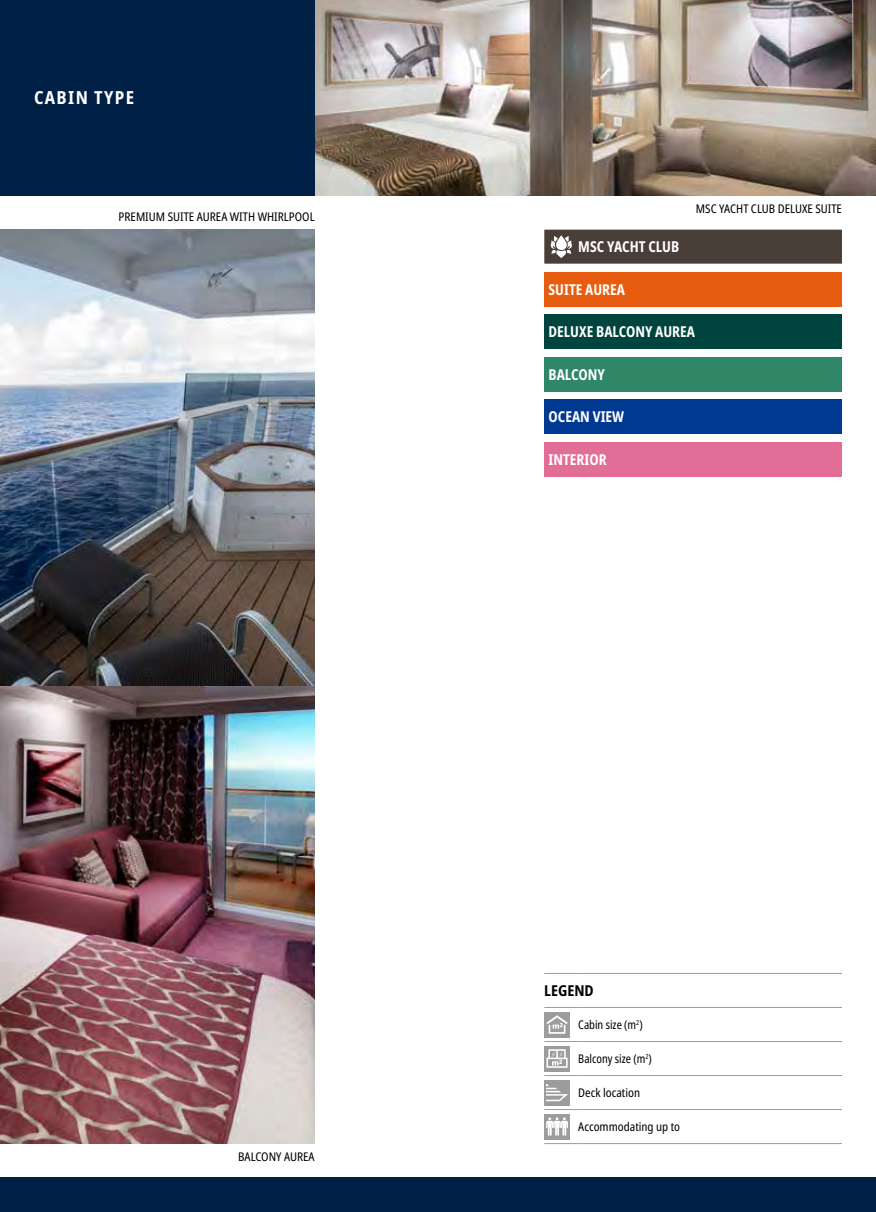
<style>
.page{position:relative;width:876px;height:1212px;background:#fff}
.page>*{position:absolute;margin:0;border:0;box-sizing:border-box;transform-origin:0 0}
.t1{font:700 condensed 18px "Noto Sans";letter-spacing:.075em;color:#fff}
.t2{font:700 condensed 15px "Noto Sans";color:#fff;scale:.95 1}
.t3{font:700 condensed 15px "Noto Sans";color:#000}
.t4{font:condensed 12px "Noto Sans";color:#000}
.t5{font:condensed 12px "Noto Sans";color:#000;scale:.95 1}
</style>
<div class="page">
<img style="left:315px;top:0;width:561px;height:196px">
<img style="left:0;top:230px;width:315px;height:457px">
<img style="left:0;top:687px;width:315px;height:457px">
<div style="left:0;top:1178px;width:876px;height:34px;background:#002046"></div>
<hr style="left:544px;top:973px;width:34px;height:1px;background:#9d9d9c">
<hr style="left:578px;top:973px;width:264px;height:1px;background:#9d9d9c">
<hr style="left:544px;top:1007px;width:34px;height:1px;background:#9d9d9c">
<hr style="left:578px;top:1007px;width:264px;height:1px;background:#9d9d9c">
<hr style="left:544px;top:1041px;width:34px;height:1px;background:#9d9d9c">
<hr style="left:578px;top:1041px;width:264px;height:1px;background:#9d9d9c">
<hr style="left:544px;top:1075px;width:34px;height:1px;background:#9d9d9c">
<hr style="left:578px;top:1075px;width:264px;height:1px;background:#9d9d9c">
<hr style="left:544px;top:1109px;width:34px;height:1px;background:#9d9d9c">
<hr style="left:578px;top:1109px;width:264px;height:1px;background:#9d9d9c">
<hr style="left:544px;top:1143px;width:34px;height:1px;background:#9d9d9c">
<hr style="left:578px;top:1143px;width:264px;height:1px;background:#9d9d9c">
<div style="left:544px;top:1012px;width:26px;height:25px;background:#9b9d9d"></div>
<svg style="left:546px;top:1015px;width:22px;height:19px"></svg>
<div style="left:544px;top:1046px;width:26px;height:25px;background:#9b9d9d"></div>
<svg style="left:546px;top:1049px;width:22px;height:19px"></svg>
<div style="left:544px;top:1080px;width:26px;height:25px;background:#9b9d9d"></div>
<svg style="left:546px;top:1084px;width:22px;height:17px"></svg>
<div style="left:544px;top:1114px;width:26px;height:25px;background:#9b9d9d"></div>
<svg style="left:546px;top:1117px;width:22px;height:19px"></svg>
<div style="left:544px;top:272px;width:298px;height:34px;background:#e85c10"></div>
<div style="left:544px;top:315px;width:298px;height:34px;background:#00443e"></div>
<div style="left:544px;top:357px;width:298px;height:34px;background:#308767"></div>
<div style="left:544px;top:400px;width:298px;height:34px;background:#003991"></div>
<div style="left:544px;top:442px;width:298px;height:34px;background:#e26e98"></div>
<div style="left:544px;top:230px;width:298px;height:34px;background:#4a3f38"></div>
<div style="left:0;top:0;width:315px;height:196px;background:#002046"></div>
<h1 class="t1" style="left:34px;top:85px;width:102px">CABIN TYPE</h1>
<p class="t4" style="left:119px;top:208px;width:198px">PREMIUM SUITE AUREA WITH WHIRLPOOL</p>
<p class="t4" style="left:238px;top:1148px;width:78px">BALCONY AUREA</p>
<p class="t4" style="left:696px;top:200px;width:148px">MSC YACHT CLUB DELUXE SUITE</p>
<p class="t2" style="left:578px;top:236px;width:108px">MSC YACHT CLUB</p>
<p class="t2" style="left:548px;top:278px;width:82px">SUITE AUREA</p>
<p class="t2" style="left:548px;top:321px;width:156px">DELUXE BALCONY AUREA</p>
<p class="t2" style="left:548px;top:363px;width:61px">BALCONY</p>
<p class="t2" style="left:548px;top:406px;width:81px">OCEAN VIEW</p>
<p class="t2" style="left:548px;top:448px;width:63px">INTERIOR</p>
<p class="t3" style="left:544px;top:979px;width:51px">LEGEND</p>
<p class="t5" style="left:578px;top:1016px;width:69px">Cabin size (m<sup>2</sup>)</p>
<p class="t5" style="left:578px;top:1050px;width:79px">Balcony size (m<sup>2</sup>)</p>
<p class="t4" style="left:578px;top:1084px;width:63px">Deck location</p>
<p class="t4" style="left:578px;top:1118px;width:103px">Accommodating up to</p>
</div>
